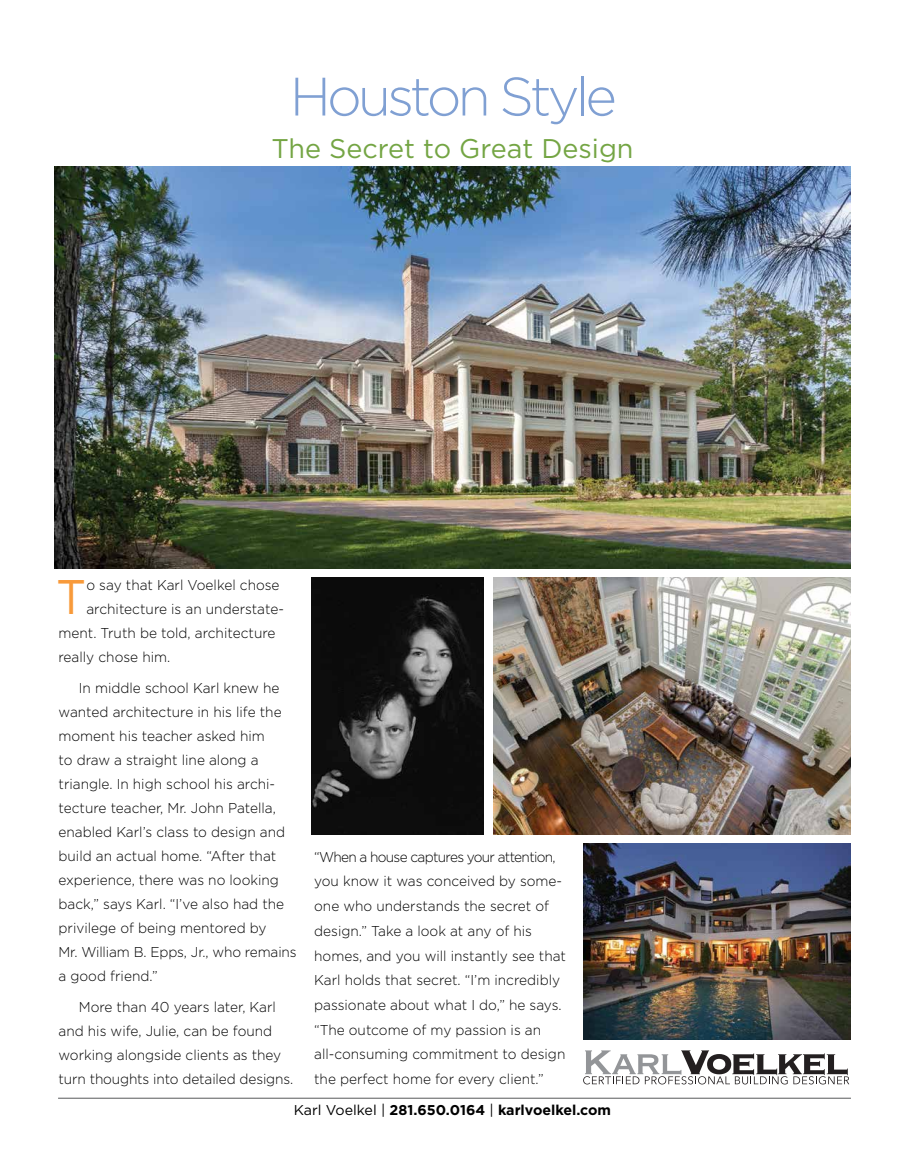
<style>
.page{position:relative;width:905px;height:1175px;background:#fff}
.page>*{position:absolute;margin:0;border:0;box-sizing:border-box;transform-origin:0 0}
.t1{font:300 54px "Gotham";letter-spacing:-.07em;color:#80a0d3}
.t2{font:48.6px "Gotham";color:#f89a3a;scale:.96 1}
.t3{font:27px "Gotham";color:#74a544}
.t4{font:300 14.25px/24px "Gotham";color:#000;scale:.96 1}
.t5{font:700 14.25px "Gotham";color:#000}
.s1{font-weight:400}
</style>
<div class="page">
<hr style="left:58px;top:1097px;width:792px;height:1px;background:#58595b">
<img style="left:493px;top:577px;width:357px;height:257px">
<img style="left:583px;top:843px;width:267px;height:196px">
<img style="left:54px;top:166px;width:796px;height:402px">
<svg style="left:583px;top:1050px;width:266px;height:34px"></svg>
<img style="left:311px;top:577px;width:172px;height:257px">
<h1 class="t1" style="left:290px;top:62px;width:328px">Houston Style</h1>
<h3 class="t3" style="left:271px;top:131px;width:364px">The Secret to Great Design</h3>
<h2 class="t2" style="left:56px;top:566px;width:33px">T</h2>
<p class="t4" style="left:86px;top:573px;width:203px">o say that Karl Voelkel chose</p>
<p class="t4" style="left:86px;top:597px;width:207px">architecture is an understate-</p>
<p class="t4" style="left:58px;top:621px;width:227px">ment. Truth be told, architecture</p>
<p class="t4" style="left:58px;top:645px;width:118px">really chose him.</p>
<p class="t4" style="left:58px;top:675px;width:249px;text-indent:20px">In middle school Karl knew he wanted architecture in his life the moment his teacher asked him<br>to draw a straight line along a triangle. In high school his archi&shy;tecture teacher, Mr. John Patella, enabled Karl’s class to design and build an actual home. “After that experience, there was no looking back,” says Karl. “I’ve also had the privilege of being mentored by<br>Mr. William B. Epps, Jr., who remains a good friend.”</p>
<p class="t4" style="left:58px;top:994px;width:246px;text-indent:20px">More than 40 years later, Karl and his wife, Julie, can be found working alongside clients as they turn thoughts into detailed designs.</p>
<p class="t4" style="left:314px;top:844px;width:264px;line-height:24.8px">“When a house captures your attention, you know it was conceived by some&shy;one who understands the secret of design.” Take a look at any of his homes, and you will instantly see that Karl holds that secret. “I’m incredibly passionate about what I do,” he says. “The outcome of my passion is an all-consuming commitment to design the perfect home for every client.”</p>
<p class="t5" style="left:294px;top:1100px;width:319px"><span class="s1">Karl Voelkel |</span> 281.650.0164 <span class="s1">|</span> karlvoelkel.com</p>
</div>
